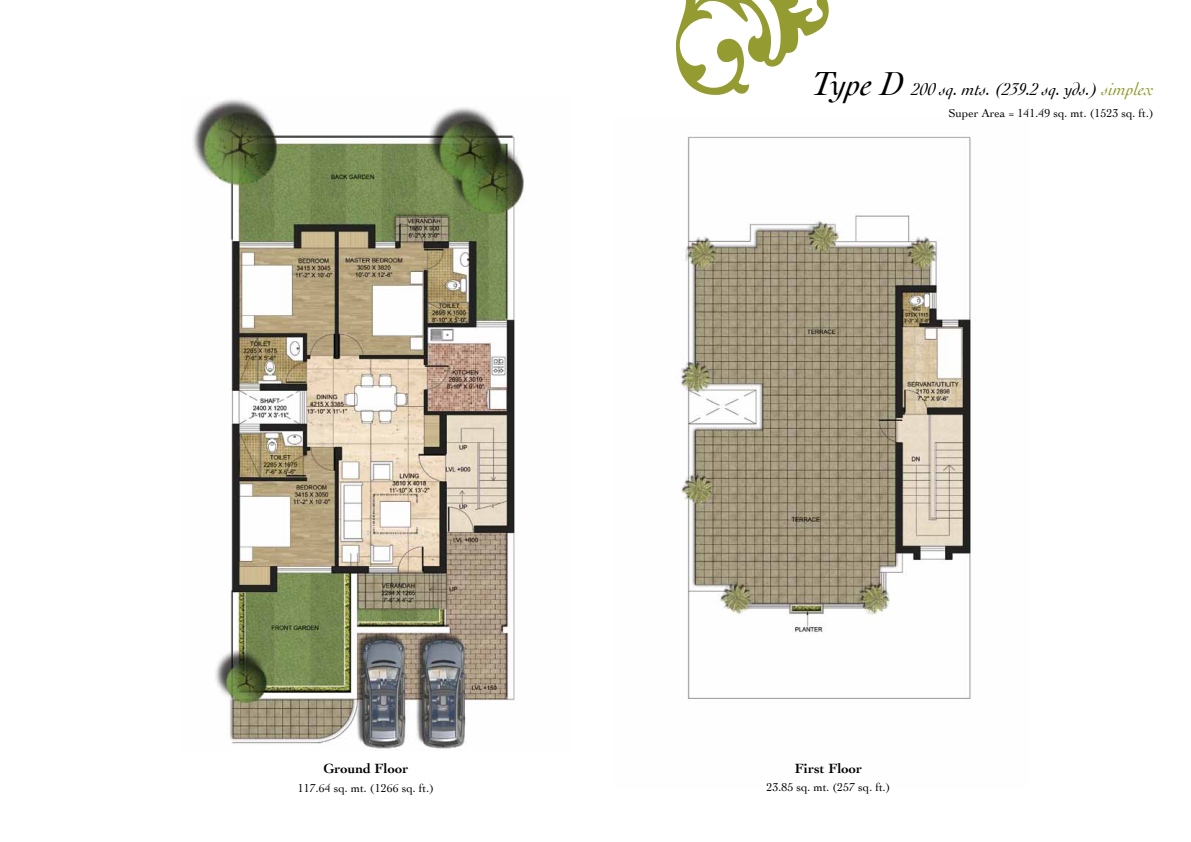
<style>
.page{position:relative;width:1191px;height:842px;background:#fff}
.page>*{position:absolute;margin:0;border:0;box-sizing:border-box;transform-origin:0 0}
.t1{font:italic 18px "Cochin";color:#000}
.t2{font:700 14px "Cochin";color:#000}
.t3{font:12px "Cochin";color:#000}
.s1{font-size:35px}
.s2{color:#949c31}
</style>
<div class="page">
<img style="left:681px;top:136px;width:290px;height:563px">
<img style="left:192px;top:99px;width:333px;height:650px">
<svg style="left:676px;top:0;width:153px;height:95px"></svg>
<p class="t2" style="left:323px;top:760px;width:86px">Ground Floor</p>
<p class="t3" style="left:298px;top:781px;width:138px">117.64 sq. mt. (1266 sq. ft.)</p>
<h1 class="t1" style="left:812px;top:79px;width:343px"><span class="s1">Type D</span> 200 sq. mts. (239.2 sq. yds.) <span class="s2">simplex</span></h1>
<p class="t3" style="left:948px;top:106px;width:207px">Super Area = 141.49 sq. mt. (1523 sq. ft.)</p>
<p class="t2" style="left:795px;top:760px;width:69px">First Floor</p>
<p class="t3" style="left:766px;top:780px;width:126px">23.85 sq. mt. (257 sq. ft.)</p>
</div>
